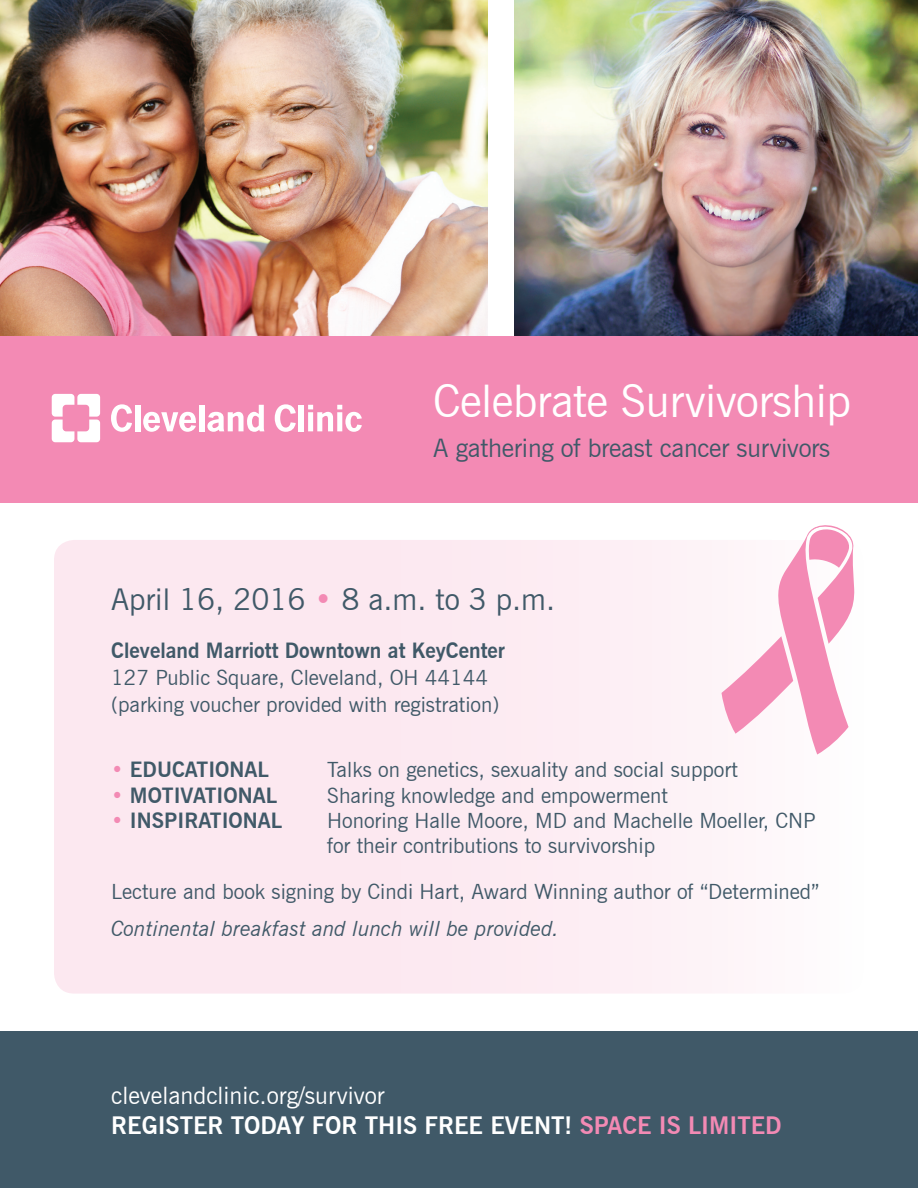
<style>
.page{position:relative;width:918px;height:1188px;background:#fff}
.page>*{position:absolute;margin:0;border:0;box-sizing:border-box;transform-origin:0 0}
.t1{font:45px "News Gothic BT";letter-spacing:-.01em;color:#fff}
.t2{font:30px "News Gothic BT";color:#405968}
.t3{font:25.5px "News Gothic BT";letter-spacing:-.01em;color:#405968}
.t4{font:700 24px/30px "News Gothic BT";color:#fff}
.t5{font:21px/27px "News Gothic BT";color:#405968}
.t6{font:700 21px "News Gothic BT";color:#405968}
.t7{font:italic 21px "News Gothic BT";color:#405968}
.s1{color:#f38ab4}
.s2{font-weight:400}
</style>
<div class="page">
<img style="left:0;top:0;width:488px;height:336px">
<img style="left:514px;top:0;width:404px;height:336px">
<div style="left:0;top:336px;width:918px;height:167px;background:#f38ab4"></div>
<svg style="left:52px;top:394px;width:48px;height:48px"></svg>
<svg style="left:111px;top:404px;width:21px;height:28px"></svg>
<div style="left:135px;top:405px;width:5px;height:26px;background:#fff"></div>
<svg style="left:143px;top:412px;width:53px;height:20px"></svg>
<div style="left:199px;top:405px;width:5px;height:26px;background:#fff"></div>
<svg style="left:275px;top:404px;width:21px;height:28px"></svg>
<div style="left:299px;top:405px;width:5px;height:26px;background:#fff"></div>
<svg style="left:308px;top:405px;width:54px;height:27px"></svg>
<svg style="left:207px;top:405px;width:58px;height:27px"></svg>
<div style="left:0;top:1032px;width:918px;height:156px;background:#405968"></div>
<div style="left:54px;top:540px;width:810px;height:454px;background:linear-gradient(to right,#fbe3ed,#fef7fa);border-radius:20px"></div>
<svg style="left:722px;top:525px;width:133px;height:230px"></svg>
<h1 class="t1" style="left:433px;top:374px;width:419px">Celebrate Survivorship</h1>
<p class="t3" style="left:433px;top:432px;width:399px">A gathering of breast cancer survivors</p>
<h2 class="t2" style="left:111px;top:582px;width:445px">April 16, 2016 <span class="s1">•</span> 8 a.m. to 3 p.m.</h2>
<p class="t6" style="left:111px;top:637px;width:395px">Cleveland Marriott Downtown at KeyCenter</p>
<p class="t5" style="left:111px;top:664px;width:390px">127 Public Square, Cleveland, OH 44144 (parking voucher provided with registration)</p>
<p class="t6" style="left:111px;top:757px;width:159px"><span class="s1">•</span> EDUCATIONAL</p>
<p class="t5" style="left:327px;top:756px;width:412px">Talks on genetics, sexuality and social support</p>
<p class="t6" style="left:111px;top:782px;width:167px"><span class="s1">•</span> MOTIVATIONAL</p>
<p class="t5" style="left:327px;top:781px;width:342px">Sharing knowledge and empowerment</p>
<p class="t6" style="left:111px;top:808px;width:173px"><span class="s1">•</span> INSPIRATIONAL</p>
<p class="t5" style="left:327px;top:808px;width:490px;line-height:25.2px">Honoring Halle Moore, MD and Machelle Moeller, CNP for their contributions to survivorship</p>
<p class="t5" style="left:111px;top:877px;width:710px">Lecture and book signing by Cindi Hart, Award Winning author of “Determined”</p>
<p class="t7" style="left:111px;top:916px;width:449px">Continental breakfast and lunch will be provided.</p>
<p class="t4" style="left:111px;top:1080px;width:672px"><span class="s2">clevelandclinic.org/survivor<br></span>REGISTER TODAY FOR THIS FREE EVENT! <span class="s1">SPACE IS LIMITED</span></p>
</div>
